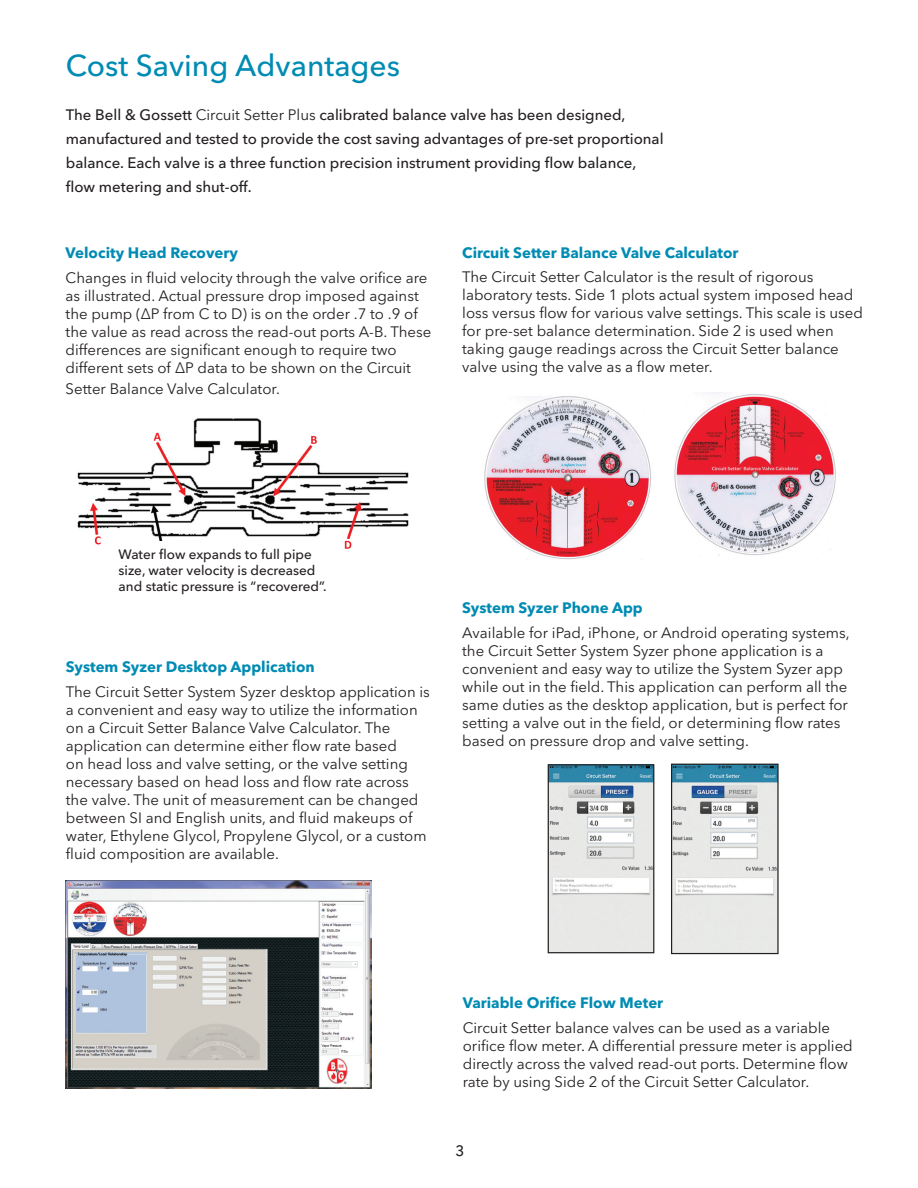
<style>
.page{position:relative;width:918px;height:1188px;background:#fff}
.page>*{position:absolute;margin:0;border:0;box-sizing:border-box;transform-origin:0 0}
.t1{font:500 30px "Avenir Next LT Pro";color:#008bb3}
.t2{font:15px/18px "Avenir Next LT Pro";color:#231f20}
.t3{font:500 15px/24px "Avenir Next LT Pro";color:#231f20}
.t4{font:700 15px "Avenir Next LT Pro";color:#008bb3}
.t5{font:500 13.5px/16.2px "Avenir Next LT Pro";color:#231f20}
.s1{font-weight:400}
</style>
<div class="page">
<img style="left:77px;top:418px;width:332px;height:131px">
<img style="left:550px;top:766px;width:102px;height:185px">
<div style="left:548px;top:764px;width:106px;height:189px;border:1px solid #231f20"></div>
<img style="left:673px;top:766px;width:104px;height:186px">
<div style="left:671px;top:764px;width:108px;height:190px;border:1px solid #231f20"></div>
<img style="left:66px;top:881px;width:306px;height:208px">
<div style="left:119px;top:542px;width:217px;height:56px;background:#fff"></div>
<img style="left:484px;top:396px;width:167px;height:164px">
<img style="left:674px;top:392px;width:162px;height:164px">
<p class="t1" style="left:66px;top:48px;width:336px">Cost Saving Advantages</p>
<p class="t3" style="left:66px;top:102px;width:599px">The Bell &amp; Gossett <span class="s1">Circuit Setter Plus</span> calibrated balance valve has been designed, manufactured and tested to provide the cost saving advantages of pre-set proportional balance. Each valve is a three function precision instrument providing flow balance, flow metering and shut-off.</p>
<p class="t4" style="left:66px;top:244px;width:174px">Velocity Head Recovery</p>
<p class="t2" style="left:66px;top:269px;width:367px">Changes in fluid velocity through the valve orifice are as illustrated. Actual pressure drop imposed against the pump (∆P from C to D) is on the order .7 to .9 of the value as read across the read-out ports A-B. These differences are significant enough to require two different sets of ∆P data to be shown on the Circuit</p>
<p class="t2" style="left:66px;top:380px;width:216px">Setter Balance Valve Calculator.</p>
<p class="t4" style="left:462px;top:243px;width:278px">Circuit Setter Balance Valve Calculator</p>
<p class="t2" style="left:462px;top:268px;width:402px">The Circuit Setter Calculator is the result of rigorous laboratory tests. Side 1 plots actual system imposed head loss versus flow for various valve settings. This scale is used for pre-set balance determination. Side 2 is used when taking gauge readings across the Circuit Setter balance valve using the valve as a flow meter.</p>
<p class="t5" style="left:119px;top:546px;width:210px">Water flow expands to full pipe size, water velocity is decreased and static pressure is “recovered”.</p>
<p class="t4" style="left:66px;top:657px;width:250px">System Syzer Desktop Application</p>
<p class="t2" style="left:66px;top:682px;width:365px">The Circuit Setter System Syzer desktop application is a convenient and easy way to utilize the information on a Circuit Setter Balance Valve Calculator. The application can determine either flow rate based<br>on head loss and valve setting, or the valve setting necessary based on head loss and flow rate across the valve. The unit of measurement can be changed between SI and English units, and fluid makeups of water, Ethylene Glycol, Propylene Glycol, or a custom fluid composition are available.</p>
<p class="t4" style="left:462px;top:598px;width:182px">System Syzer Phone App</p>
<p class="t2" style="left:462px;top:623px;width:389px">Available for iPad, iPhone, or Android operating systems, the Circuit Setter System Syzer phone application is a convenient and easy way to utilize the System Syzer app while out in the field. This application can perform all the same duties as the desktop application, but is perfect for setting a valve out in the field, or determining flow rates based on pressure drop and valve setting.</p>
<p class="t4" style="left:463px;top:994px;width:202px">Variable Orifice Flow Meter</p>
<p class="t2" style="left:463px;top:1019px;width:392px">Circuit Setter balance valves can be used as a variable orifice flow meter. A differential pressure meter is applied directly across the valved read-out ports. Determine flow rate by using Side 2 of the Circuit Setter Calculator.</p>
<p class="t3" style="left:456px;top:1139px;width:10px">3</p>
</div>
